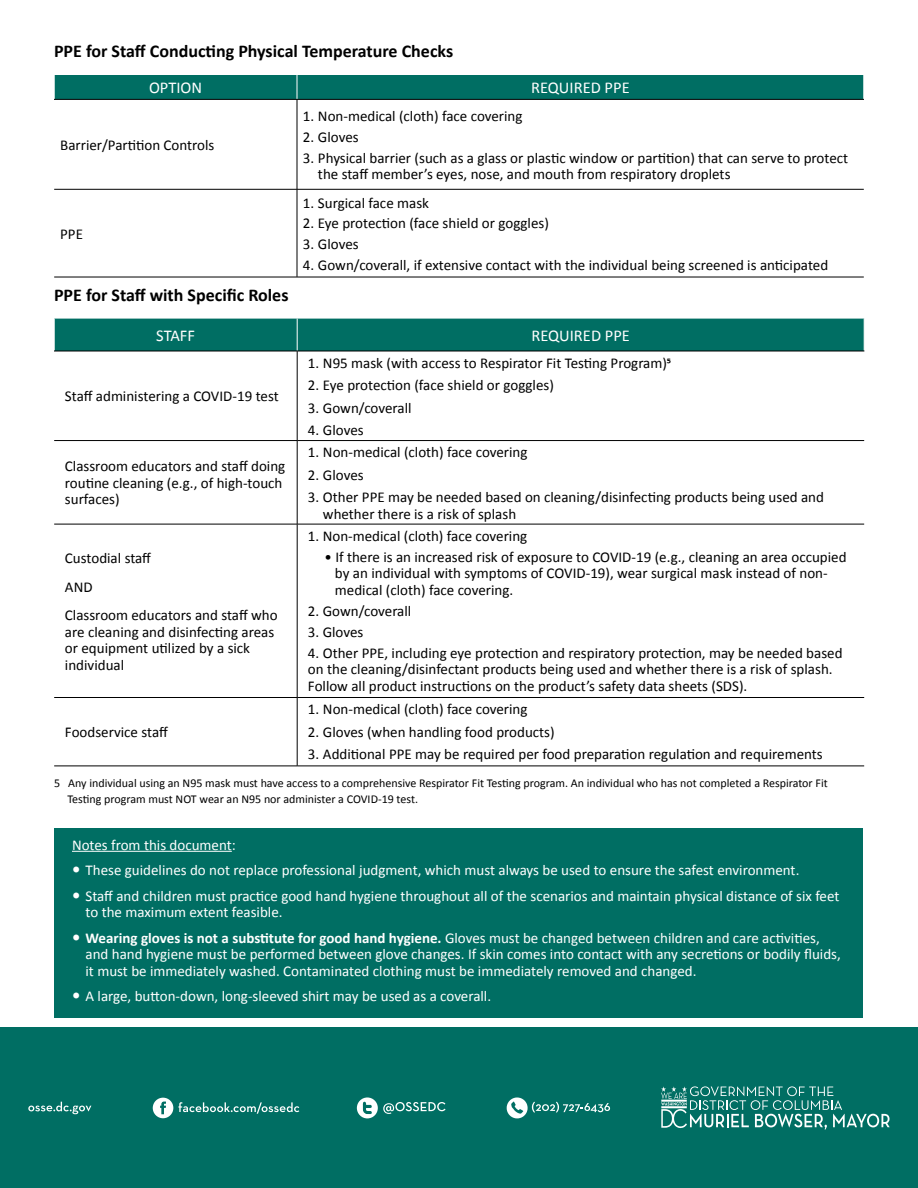
<style>
.page{position:relative;width:918px;height:1188px;background:#fff}
.page>*{position:absolute;margin:0;border:0;box-sizing:border-box;transform-origin:0 0}
.t1{font:700 18px "Calibri";color:#000}
.t2{font:16.5px "Calibri";color:#fff}
.t3{font:15px/16.5px "Calibri";color:#000}
.t4{font:15px/25.5px "Calibri";color:#fff}
.t5{font:12px/16.2px "Calibri";color:#000}
.s1{font-weight:700}
</style>
<div class="page">
<div style="left:55px;top:828px;width:808px;height:190px;background:#006e63"></div>
<div style="left:55px;top:319px;width:809px;height:32px;background:#006e63"></div>
<hr style="left:54px;top:766px;width:243px;height:1px;background:#000">
<hr style="left:297px;top:766px;width:567px;height:1px;background:#000">
<hr style="left:297px;top:319px;width:1px;height:32px;background:#fff">
<hr style="left:54px;top:351px;width:243px;height:1px;background:#000">
<hr style="left:297px;top:351px;width:567px;height:1px;background:#000">
<hr style="left:297px;top:351px;width:1px;height:89px;background:#000">
<hr style="left:54px;top:440px;width:243px;height:1px;background:#000">
<hr style="left:297px;top:440px;width:567px;height:1px;background:#000">
<hr style="left:297px;top:441px;width:1px;height:83px;background:#000">
<hr style="left:54px;top:524px;width:243px;height:1px;background:#000">
<hr style="left:297px;top:524px;width:567px;height:1px;background:#000">
<hr style="left:297px;top:524px;width:1px;height:173px;background:#000">
<hr style="left:54px;top:697px;width:243px;height:1px;background:#000">
<hr style="left:297px;top:697px;width:567px;height:1px;background:#000">
<hr style="left:297px;top:698px;width:1px;height:68px;background:#000">
<div style="left:0;top:1028px;width:918px;height:160px;background:#006e63"></div>
<svg style="left:153px;top:1098px;width:146px;height:20px"></svg>
<svg style="left:357px;top:1097px;width:89px;height:21px"></svg>
<svg style="left:28px;top:1102px;width:63px;height:12px"></svg>
<svg style="left:507px;top:1098px;width:103px;height:20px"></svg>
<svg style="left:661px;top:1086px;width:229px;height:44px"></svg>
<hr style="left:72px;top:851px;width:160px;height:1px;background:#fff">
<hr style="left:297px;top:100px;width:1px;height:89px;background:#000">
<hr style="left:54px;top:189px;width:243px;height:1px;background:#000">
<hr style="left:297px;top:189px;width:567px;height:1px;background:#000">
<hr style="left:297px;top:189px;width:1px;height:88px;background:#000">
<hr style="left:54px;top:277px;width:243px;height:1px;background:#000">
<hr style="left:297px;top:277px;width:567px;height:1px;background:#000">
<div style="left:54px;top:75px;width:810px;height:24px;background:#006e63"></div>
<hr style="left:54px;top:99px;width:243px;height:1px;background:#000">
<hr style="left:297px;top:99px;width:567px;height:1px;background:#000">
<p class="t1" style="left:54px;top:38px;width:401px">PPE for Staff Conducting Physical Temperature Checks</p>
<p class="t2" style="left:149px;top:77px;width:55px">OPTION</p>
<p class="t2" style="left:531px;top:77px;width:100px">REQUIRED PPE</p>
<p class="t3" style="left:60px;top:137px;width:156px">Barrier/Partition Controls</p>
<p class="t3" style="left:60px;top:226px;width:24px">PPE</p>
<p class="t3" style="left:303px;top:108px;width:221px">1. Non-medical (cloth) face covering</p>
<p class="t3" style="left:303px;top:129px;width:57px">2. Gloves</p>
<p class="t3" style="left:318px;top:150px;width:532px;text-indent:-15px">3. Physical barrier (such as a glass or plastic window or partition) that can serve to protect the staff member’s eyes, nose, and mouth from respiratory droplets</p>
<p class="t3" style="left:303px;top:195px;width:128px">1. Surgical face mask</p>
<p class="t3" style="left:303px;top:215px;width:247px">2. Eye protection (face shield or goggles)</p>
<p class="t3" style="left:303px;top:236px;width:57px">3. Gloves</p>
<p class="t3" style="left:303px;top:257px;width:527px">4. Gown/coverall, if extensive contact with the individual being screened is anticipated</p>
<p class="t1" style="left:54px;top:282px;width:236px">PPE for Staff with Specific Roles</p>
<p class="t2" style="left:156px;top:325px;width:40px">STAFF</p>
<p class="t2" style="left:531px;top:325px;width:100px">REQUIRED PPE</p>
<p class="t3" style="left:65px;top:388px;width:215px">Staff administering a COVID-19 test</p>
<p class="t3" style="left:65px;top:458px;width:222px">Classroom educators and staff doing routine cleaning (e.g., of high-touch surfaces)</p>
<p class="t3" style="left:65px;top:544px;width:214px;line-height:28.5px">Custodial staff<br>AND<br>Classroom educators and staff who</p>
<p class="t3" style="left:65px;top:623px;width:211px">are cleaning and disinfecting areas or equipment utilized by a sick individual</p>
<p class="t3" style="left:308px;top:354px;width:365px">1. N95 mask (with access to Respirator Fit Testing Program)5</p>
<p class="t3" style="left:308px;top:377px;width:247px">2. Eye protection (face shield or goggles)</p>
<p class="t3" style="left:308px;top:399px;width:105px">3. Gown/coverall</p>
<p class="t3" style="left:308px;top:422px;width:57px">4. Gloves</p>
<p class="t3" style="left:308px;top:444px;width:221px">1. Non-medical (cloth) face covering</p>
<p class="t3" style="left:308px;top:467px;width:57px">2. Gloves</p>
<p class="t3" style="left:323px;top:489px;width:503px;text-indent:-15px">3. Other PPE may be needed based on cleaning/disinfecting products being used and whether there is a risk of splash</p>
<p class="t3" style="left:308px;top:528px;width:221px">1. Non-medical (cloth) face covering</p>
<p class="t3" style="left:335px;top:549px;width:513px;text-indent:-10px">• If there is an increased risk of exposure to COVID-19 (e.g., cleaning an area occupied by an individual with symptoms of COVID-19), wear surgical mask instead of non&shy;medical (cloth) face covering.</p>
<p class="t3" style="left:308px;top:603px;width:105px">2. Gown/coverall</p>
<p class="t3" style="left:308px;top:624px;width:57px">3. Gloves</p>
<p class="t3" style="left:308px;top:645px;width:536px">4. Other PPE, including eye protection and respiratory protection, may be needed based on the cleaning/disinfectant products being used and whether there is a risk of splash.<br>Follow all product instructions on the product’s safety data sheets (SDS).</p>
<p class="t3" style="left:308px;top:701px;width:221px">1. Non-medical (cloth) face covering</p>
<p class="t3" style="left:308px;top:723px;width:248px">2. Gloves (when handling food products)</p>
<p class="t3" style="left:308px;top:746px;width:516px">3. Additional PPE may be required per food preparation regulation and requirements</p>
<p class="t5" style="left:68px;top:775px;width:762px;text-indent:-14px">5 Any individual using an N95 mask must have access to a comprehensive Respirator Fit Testing program. An individual who has not completed a Respirator Fit<br>Testing program must NOT wear an N95 nor administer a COVID-19 test.</p>
<p class="t4" style="left:86px;top:832px;width:755px;text-indent:-14px">Notes from this document:<br>These guidelines do not replace professional judgment, which must always be used to ensure the safest environment.<br>Staff and children must practice good hand hygiene throughout all of the scenarios and maintain physical distance of six feet</p>
<p class="t4" style="left:86px;top:899px;width:736px">to the maximum extent feasible.<br><span class="s1">Wearing gloves is not a substitute for good hand hygiene.</span> Gloves must be changed between children and care activities,</p>
<p class="t4" style="left:86px;top:946px;width:757px;line-height:16.5px">and hand hygiene must be performed between glove changes. If skin comes into contact with any secretions or bodily fluids, it must be immediately washed. Contaminated clothing must be immediately removed and changed.</p>
<p class="t4" style="left:86px;top:983px;width:407px">A large, button-down, long-sleeved shirt may be used as a coverall.</p>
<p class="t3" style="left:65px;top:724px;width:105px">Foodservice staff</p>
</div>
